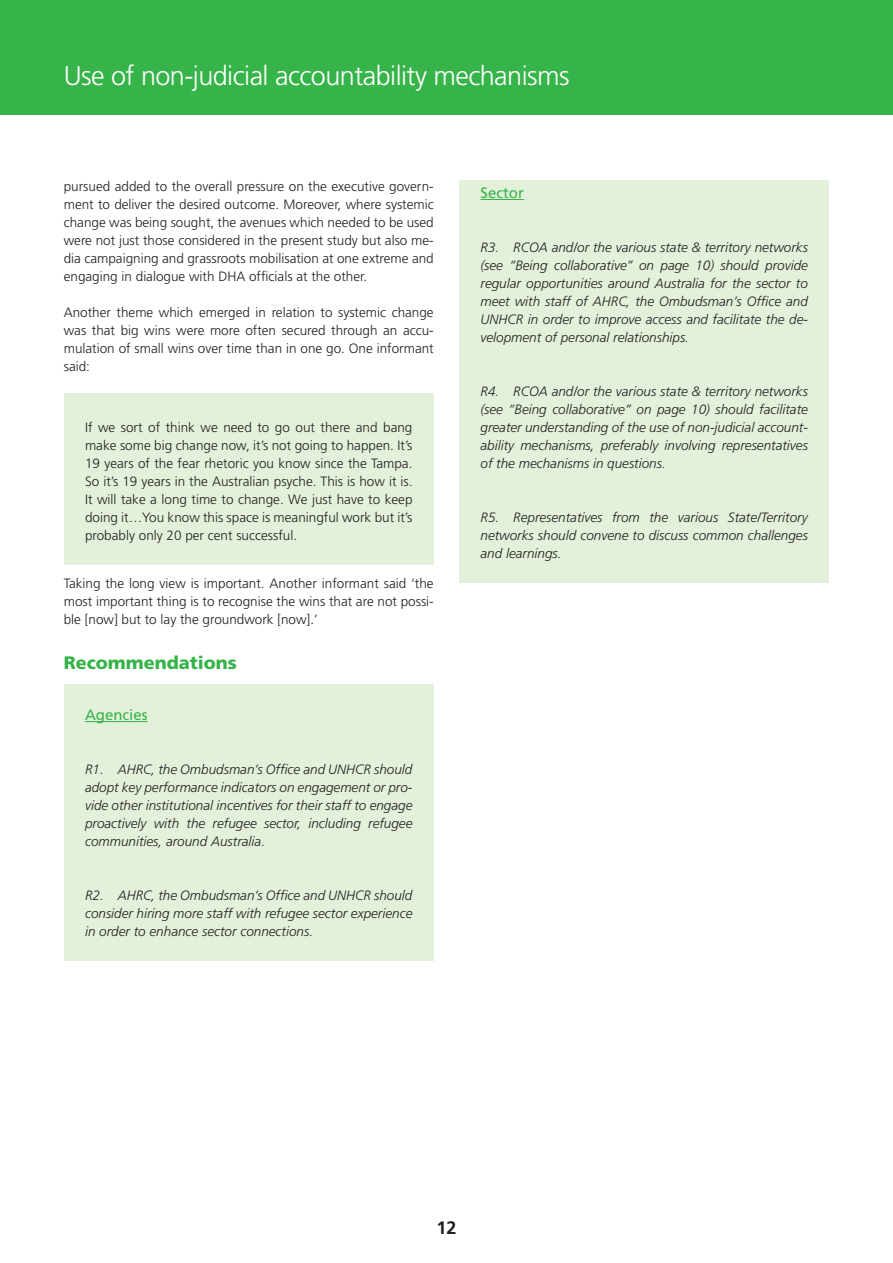
<style>
.page{position:relative;width:893px;height:1263px;background:#fff}
.page>*{position:absolute;margin:0;border:0;box-sizing:border-box;transform-origin:0 0}
.t1{font:300 27px "Frutiger";letter-spacing:-.02em;color:#fff}
.t2{font:900 18px "Frutiger";color:#37b449}
.t3{font:700 18px "Frutiger";color:#221f1f}
.t4{font:15px "Frutiger";color:#37b449}
.t5{font:italic 300 13.5px/18px "Frutiger";color:#221f1f;text-align:justify}
.t6{font:300 13.5px/18px "Frutiger";color:#221f1f;text-align:justify}
</style>
<div class="page">
<div style="left:0;top:0;width:893px;height:115px;background:#37b449"></div>
<div style="left:64px;top:393px;width:370px;height:171px;background:#e3f0da"></div>
<div style="left:64px;top:684px;width:370px;height:61px;background:#e3f0da"></div>
<hr style="left:85px;top:721px;width:63px;height:1px;background:#37b449">
<div style="left:64px;top:742px;width:370px;height:128px;background:#e3f0da"></div>
<div style="left:64px;top:868px;width:370px;height:92px;background:#e3f0da"></div>
<div style="left:459px;top:180px;width:370px;height:43px;background:#e3f0da"></div>
<hr style="left:480px;top:199px;width:44px;height:1px;background:#37b449">
<div style="left:459px;top:220px;width:370px;height:146px;background:#e3f0da"></div>
<div style="left:459px;top:364px;width:370px;height:128px;background:#e3f0da"></div>
<div style="left:459px;top:490px;width:370px;height:92px;background:#e3f0da"></div>
<h1 class="t1" style="left:64px;top:64px;width:507px">Use of non-judicial accountability mechanisms</h1>
<p class="t6" style="left:64px;top:178px;width:371px">pursued added to the overall pressure on the executive govern&shy;ment to deliver the desired outcome. Moreover, where systemic change was being sought, the avenues which needed to be used were not just those considered in the present study but also me&shy;dia campaigning and grassroots mobilisation at one extreme and engaging in dialogue with DHA officials at the other.</p>
<p class="t6" style="left:64px;top:304px;width:371px">Another theme which emerged in relation to systemic change was that big wins were more often secured through an accu&shy;mulation of small wins over time than in one go. One informant said:</p>
<p class="t6" style="left:85px;top:419px;width:329px">If we sort of think we need to go out there and bang make some big change now, it’s not going to happen. It’s 19 years of the fear rhetoric you know since the Tampa.<br>So it’s 19 years in the Australian psyche. This is how it is.<br>It will take a long time to change. We just have to keep doing it…You know this space is meaningful work but it’s probably only 20 per cent successful.</p>
<p class="t6" style="left:64px;top:575px;width:371px">Taking the long view is important. Another informant said ‘the most important thing is to recognise the wins that are not possi&shy;ble [now] but to lay the groundwork [now].’</p>
<h2 class="t2" style="left:64px;top:655px;width:175px">Recommendations</h2>
<p class="t4" style="left:85px;top:709px;width:64px">Agencies</p>
<p class="t5" style="left:85px;top:761px;width:329px">R1. AHRC, the Ombudsman’s Office and UNHCR should adopt key performance indicators on engagement or pro&shy;vide other institutional incentives for their staff to engage proactively with the refugee sector, including refugee communities, around Australia.</p>
<p class="t5" style="left:85px;top:887px;width:329px">R2. AHRC, the Ombudsman’s Office and UNHCR should consider hiring more staff with refugee sector experience in order to enhance sector connections.</p>
<p class="t4" style="left:480px;top:187px;width:45px">Sector</p>
<p class="t5" style="left:480px;top:239px;width:329px">R3. RCOA and/or the various state &amp; territory networks (see “Being collaborative” on page 10) should provide regular opportunities around Australia for the sector to meet with staff of AHRC, the Ombudsman’s Office and UNHCR in order to improve access and facilitate the de&shy;velopment of personal relationships.</p>
<p class="t5" style="left:480px;top:383px;width:329px">R4. RCOA and/or the various state &amp; territory networks (see “Being collaborative” on page 10) should facilitate greater understanding of the use of non-judicial account&shy;ability mechanisms, preferably involving representatives of the mechanisms in questions.</p>
<p class="t5" style="left:480px;top:509px;width:329px">R5. Representatives from the various State/Territory networks should convene to discuss common challenges and learnings.</p>
<h2 class="t3" style="left:436px;top:1221px;width:22px">12</h2>
</div>
